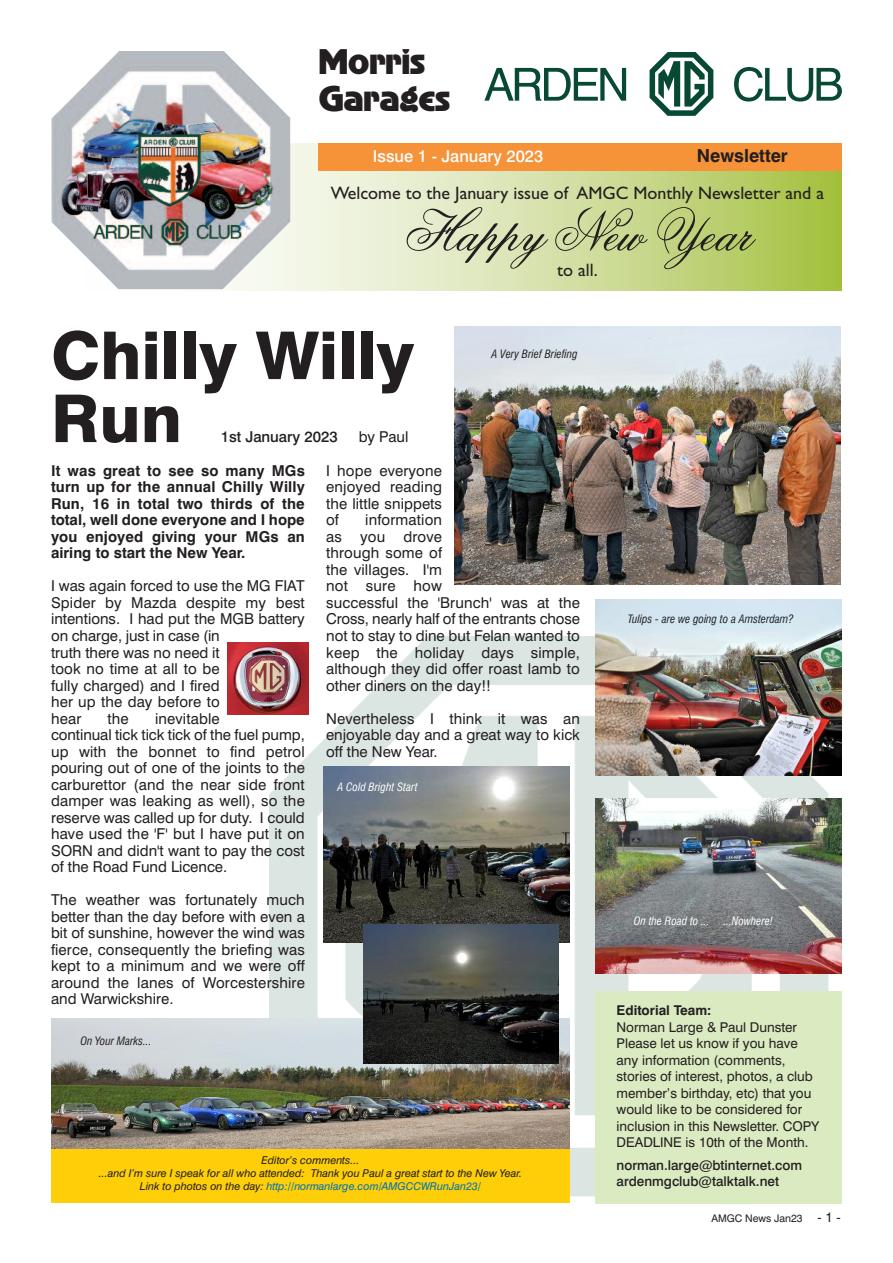
<style>
.page{position:relative;width:893px;height:1263px;background:#fff}
.page>*{position:absolute;margin:0;border:0;box-sizing:border-box;transform-origin:0 0}
.t1{font:800 66px/63px "Swiss 721 BT";color:#231f20}
.t2{font:60px "Flemish Script BT";color:#231f20}
.t3{font:30.6px/36.8px "Advertisers Gothic DT";color:#231f20}
.t4{font:18px "Gill Sans";color:#231f20}
.t5{font:700 18px "Swiss 721 BT";color:#231f20}
.t6{font:500 16.5px "Swiss 721 BT";color:#fff}
.t7{font:15px/16.5px "Swiss 721 BT";letter-spacing:.005em;color:#231f20}
.t8{font:700 15px/16.5px "Swiss 721 BT";color:#231f20;text-align:justify}
.t9{font:500 15px "Swiss 721 BT";color:#231f20}
.t10{font:13.5px/16.5px "Swiss 721 BT";color:#231f20}
.t11{font:500 13.5px/16.5px "Swiss 721 BT";color:#231f20}
.t12{font:700 13.5px "Swiss 721 BT";color:#231f20}
.t13{font:italic condensed 11.25px "Swiss 721 BT";color:#231f20}
.t14{font:italic condensed 11.25px "Swiss 721 BT";color:#fff}
.t15{font:italic 10.8px/12.9px "Swiss 721 BT";color:#231f20;text-align:center}
.t16{font:10.5px "Swiss 721 BT";color:#231f20}
.s1{color:#0072b5}
.s2{font-size:13.5px}
</style>
<div class="page">
<img style="left:118px;top:144px;width:724px;height:146px">
<div style="left:319px;top:143px;width:523px;height:28px;background:#f69238"></div>
<img style="left:269px;top:637px;width:560px;height:559px">
<div style="left:595px;top:991px;width:247px;height:212px;background:#daeac1"></div>
<svg style="left:650px;top:52px;width:63px;height:64px"></svg>
<svg style="left:484px;top:68px;width:142px;height:33px"></svg>
<svg style="left:734px;top:67px;width:108px;height:35px"></svg>
<img style="left:51px;top:51px;width:239px;height:238px">
<img style="left:454px;top:326px;width:387px;height:258px">
<img style="left:51px;top:1019px;width:519px;height:130px">
<img style="left:596px;top:600px;width:245px;height:175px">
<img style="left:323px;top:767px;width:247px;height:175px">
<img style="left:364px;top:924px;width:194px;height:139px">
<img style="left:595px;top:798px;width:247px;height:176px">
<img style="left:227px;top:642px;width:81px;height:72px">
<div style="left:51px;top:1149px;width:519px;height:54px;background:#fece08"></div>
<h3 class="t3" style="left:319px;top:46px;width:133px">Morris<br>Garages</h3>
<p class="t6" style="left:373px;top:150px;width:172px">Issue 1 - January 2023</p>
<p class="t5" style="left:697px;top:149px;width:92px">Newsletter</p>
<p class="t4" style="left:331px;top:186px;width:495px">Welcome to the January issue of AMGC Monthly Newsletter and a</p>
<h2 class="t2" style="left:404px;top:207px;width:349px">Happy New Year</h2>
<p class="t4" style="left:557px;top:263px;width:42px">to all.</p>
<h1 class="t1" style="left:51px;top:331px;width:364px">Chilly Willy<br>Run</h1>
<p class="t9" style="left:221px;top:431px;width:119px">1st January 2023</p>
<p class="t7" style="left:359px;top:430px;width:51px">by Paul</p>
<p class="t13" style="left:491px;top:350px;width:88px">A Very Brief Briefing</p>
<p class="t8" style="left:51px;top:464px;width:255px">It was great to see so many MGs turn up for the annual Chilly Willy Run, 16 in total two thirds of the total, well done everyone and I hope you enjoyed giving your MGs an airing to start the New Year.</p>
<p class="t7" style="left:51px;top:579px;width:255px">I was again forced to use the MG FIAT<br>Spider by Mazda despite my best intentions. I had put the MGB battery on charge, just in case (in<br>truth there was no need it<br>took no time at all to be<br>fully charged) and I fired<br>her up the day before to<br>hear</p>
<p class="t7" style="left:51px;top:711px;width:255px;text-indent:104px">inevitable<br>continual tick tick tick of the fuel pump, up with the bonnet to find petrol pouring out of one of the joints to the carburettor (and the near side front damper was leaking as well), so the reserve was called up for duty. I could have used the 'F' but I have put it on<br>SORN and didn't want to pay the cost of the Road Fund Licence.</p>
<p class="t7" style="left:51px;top:893px;width:255px;text-align:justify">The weather was fortunately much better than the day before with even a bit of sunshine, however the wind was fierce, consequently the briefing was kept to a minimum and we were off around the lanes of Worcestershire and Warwickshire.</p>
<p class="t7" style="left:108px;top:711px;width:23px">the</p>
<p class="t13" style="left:80px;top:1037px;width:73px">On Your Marks...</p>
<p class="t7" style="left:326px;top:464px;width:117px;text-align:justify">I hope everyone enjoyed reading the little snippets of</p>
<p class="t7" style="left:326px;top:513px;width:255px;text-indent:39px">information<br>as you drove<br>through some of<br>the villages. I'm<br>not sure how<br>successful the 'Brunch' was at the<br>Cross, nearly half of the entrants chose not to stay to dine but Felan wanted to keep the holiday days simple, although they did offer roast lamb to other diners on the day!!</p>
<p class="t7" style="left:326px;top:711px;width:255px;text-align:justify">Nevertheless I think it was an enjoyable day and a great way to kick off the New Year.</p>
<p class="t14" style="left:338px;top:783px;width:82px">A Cold Bright Start</p>
<p class="t15" style="left:99px;top:1155px;width:425px">Editor’s comments...<br>...and I’m sure I speak for all who attended: Thank you Paul a great start to the New Year.<br>Link to photos on the day: <span class="s1">http://normanlarge.com/AMGCCWRunJan23/</span></p>
<p class="t13" style="left:628px;top:614px;width:167px">Tulips - are we going to a Amsterdam?</p>
<p class="t14" style="left:634px;top:917px;width:140px">On the Road to ... ...Nowhere!</p>
<p class="t12" style="left:617px;top:1005px;width:96px">Editorial Team:</p>
<p class="t10" style="left:617px;top:1020px;width:204px">Norman Large &amp; Paul Dunster<br>Please let us know if you have any information (comments, stories of interest, photos, a club member’s birthday, etc) that you would like to be considered for inclusion in this Newsletter. COPY<br>DEADLINE is 10th of the Month.</p>
<p class="t11" style="left:617px;top:1158px;width:187px">norman.large@btinternet.com ardenmgclub@talktalk.net</p>
<p class="t16" style="left:711px;top:1214px;width:131px">AMGC News Jan23 <span class="s2">- 1 -</span></p>
</div>
